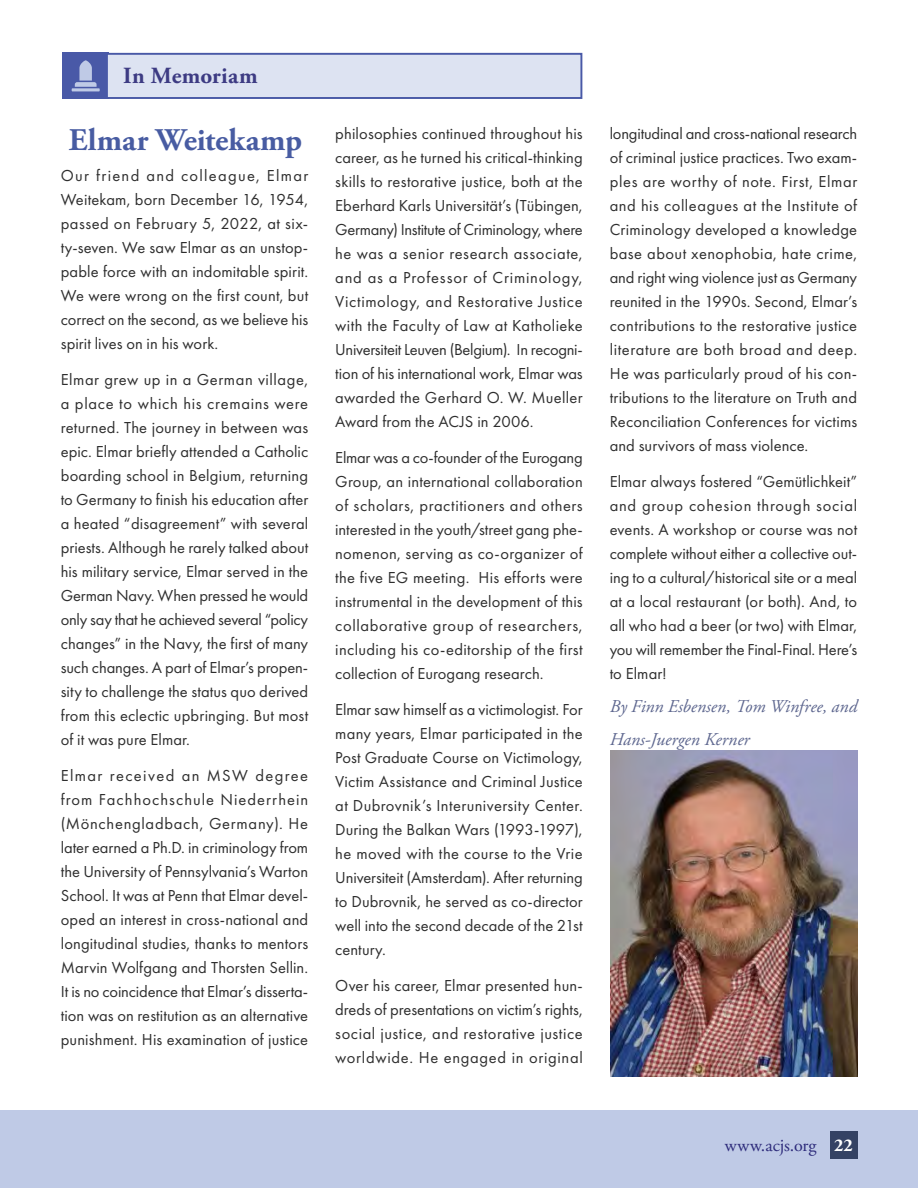
<style>
.page{position:relative;width:918px;height:1188px;background:#fff}
.page>*{position:absolute;margin:0;border:0;box-sizing:border-box;transform-origin:0 0}
.Section__Title{font:700 31.5px "Adobe Garamond Pro";letter-spacing:-.005em;color:#485ca2}
.Section__Head{font:700 23.1px "Adobe Garamond Pro";letter-spacing:.01em;color:#3d3b83}
.Body{font:italic 18px/33px "Adobe Garamond Pro";letter-spacing:.005em;color:#5e678f}
.Body-2{font:18px "Adobe Garamond Pro";color:#2d2b7b}
.Body-3{font:700 18px "Adobe Garamond Pro";color:#fff}
.Body-4{font:16.5px/24px "Futura PT";letter-spacing:.005em;color:#2e2e2e;text-align:justify}
.Section__Title-2{font:16.5px/24px "Futura PT";letter-spacing:.005em;color:#2e2e2e;text-align:justify}
</style>
<div class="page">
<div style="left:0;top:1110px;width:918px;height:78px;background:#bfcae6"></div>
<div style="left:830px;top:1131px;width:27px;height:27px;background:#344264"></div>
<div style="left:63px;top:53px;width:46px;height:46px;background:#4959a7"></div>
<hr style="left:72px;top:88px;width:28px;height:3px;background:#bfcae6">
<svg style="left:75px;top:60px;width:22px;height:27px"></svg>
<div style="left:106px;top:53px;width:476px;height:46px;background:#dde3f2;border:2px solid #4959a7"></div>
<img style="left:610px;top:751px;width:247px;height:326px">
<p class="Section__Head" style="left:123px;top:62px;width:136px">In Memoriam</p>
<p class="Section__Title" style="left:69px;top:122px;width:235px">Elmar Weitekamp</p>
<p class="Section__Title-2" style="left:61px;top:163px;width:249px">Our friend and colleague, Elmar Weitekam, born December 16, 1954, passed on February 5, 2022, at six&shy;ty-seven. We saw Elmar as an unstop&shy;pable force with an indomitable spirit.<br>We were wrong on the first count, but correct on the second, as we believe his spirit lives on in his work.</p>
<p class="Section__Title-2" style="left:61px;top:367px;width:249px">Elmar grew up in a German village, a place to which his cremains were returned. The journey in between was epic. Elmar briefly attended a Catholic boarding school in Belgium, returning to Germany to finish his education after a heated “disagreement” with several priests. Although he rarely talked about his military service, Elmar served in the German Navy. When pressed he would only say that he achieved several “policy changes” in the Navy, the first of many such changes. A part of Elmar’s propen&shy;sity to challenge the status quo derived from this eclectic upbringing. But most of it was pure Elmar.</p>
<p class="Section__Title-2" style="left:61px;top:763px;width:249px">Elmar received an MSW degree from Fachhochschule Niederrhein (Mönchengladbach, Germany). He later earned a Ph.D. in criminology from the University of Pennsylvania’s Warton School. It was at Penn that Elmar devel&shy;oped an interest in cross-national and longitudinal studies, thanks to mentors Marvin Wolfgang and Thorsten Sellin.<br>It is no coincidence that Elmar’s disserta&shy;tion was on restitution as an alternative punishment. His examination of justice</p>
<p class="Body-4" style="left:335px;top:121px;width:249px">philosophies continued throughout his career, as he turned his critical-thinking skills to restorative justice, both at the Eberhard Karls Universität’s (Tübingen, Germany) Institute of Criminology, where he was a senior research associate, and as a Professor of Criminology, Victimology, and Restorative Justice with the Faculty of Law at Katholieke Universiteit Leuven (Belgium). In recogni&shy;tion of his international work, Elmar was awarded the Gerhard O. W. Mueller Award from the ACJS in 2006.</p>
<p class="Body-4" style="left:335px;top:445px;width:249px">Elmar was a co-founder of the Eurogang Group, an international collaboration of scholars, practitioners and others interested in the youth/street gang phe&shy;nomenon, serving as co-organizer of the five EG meeting. His efforts were instrumental in the development of this collaborative group of researchers, including his co-editorship of the first collection of Eurogang research.</p>
<p class="Body-4" style="left:335px;top:697px;width:249px">Elmar saw himself as a victimologist. For many years, Elmar participated in the Post Graduate Course on Victimology, Victim Assistance and Criminal Justice at Dubrovnik’s Interuniversity Center.<br>During the Balkan Wars (1993-1997), he moved with the course to the Vrie Universiteit (Amsterdam). After returning to Dubrovnik, he served as co-director well into the second decade of the 21st century.</p>
<p class="Body-4" style="left:335px;top:973px;width:249px">Over his career, Elmar presented hun&shy;dreds of presentations on victim’s rights, social justice, and restorative justice worldwide. He engaged in original</p>
<p class="Body-4" style="left:610px;top:121px;width:249px">longitudinal and cross-national research of criminal justice practices. Two exam&shy;ples are worthy of note. First, Elmar and his colleagues at the Institute of Criminology developed a knowledge base about xenophobia, hate crime, and right wing violence just as Germany reunited in the 1990s. Second, Elmar’s contributions to the restorative justice literature are both broad and deep.<br>He was particularly proud of his con&shy;tributions to the literature on Truth and Reconciliation Conferences for victims and survivors of mass violence.</p>
<p class="Body-4" style="left:610px;top:469px;width:249px">Elmar always fostered “Gemütlichkeit” and group cohesion through social events. A workshop or course was not complete without either a collective out&shy;ing to a cultural/historical site or a meal at a local restaurant (or both). And, to all who had a beer (or two) with Elmar, you will remember the Final-Final. Here’s to Elmar!</p>
<p class="Body" style="left:610px;top:690px;width:249px">By Finn Esbensen, Tom Winfree, and<br>Hans-Juergen Kerner</p>
<p class="Body-2" style="left:725px;top:1134px;width:93px">www.acjs.org</p>
<p class="Body-3" style="left:834px;top:1135px;width:20px">22</p>
</div>
